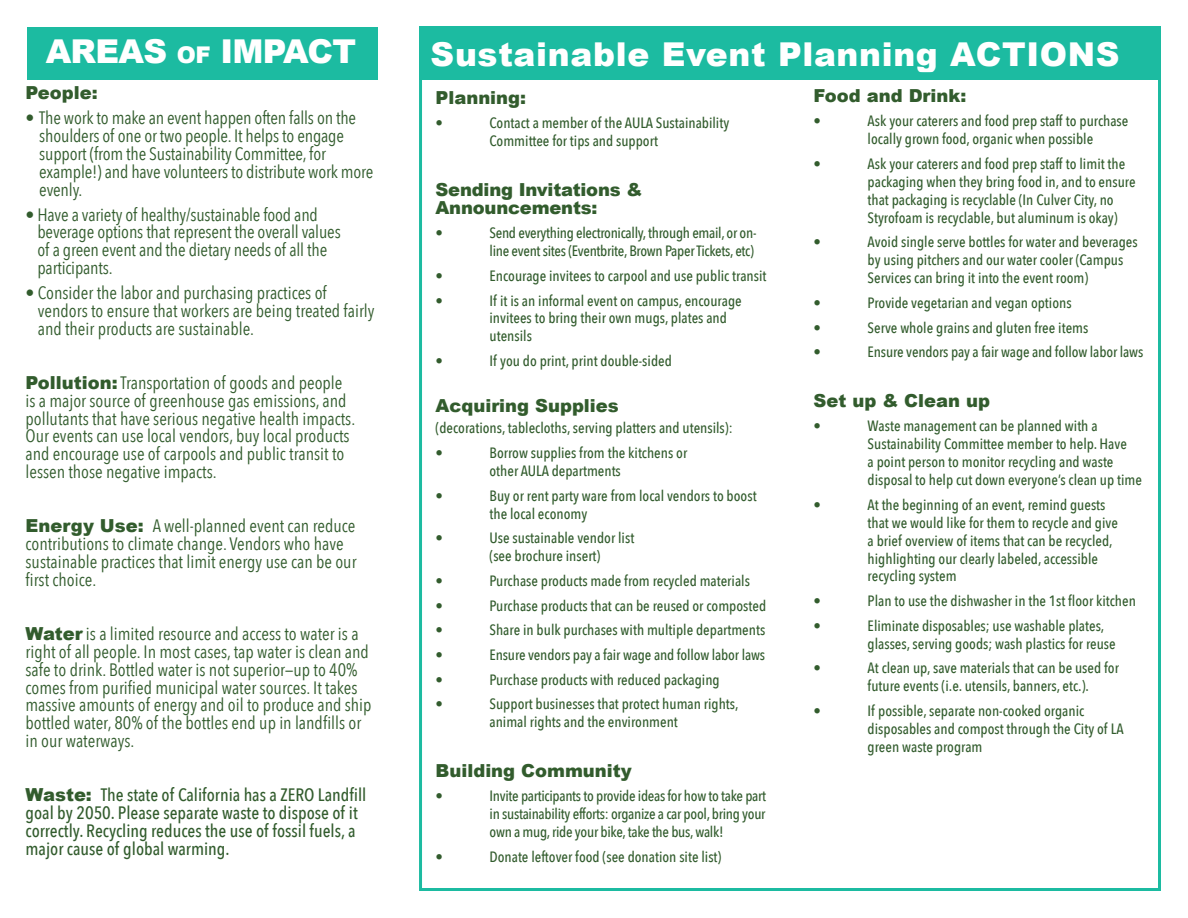
<style>
.page{position:relative;width:1188px;height:918px;background:#fff}
.page>*{position:absolute;margin:0;border:0;box-sizing:border-box;transform-origin:0 0}
.t1{font:900 32.85px "Arial";letter-spacing:.02em;color:#fff}
.t2{font:900 32.85px "Arial";letter-spacing:-.02em;color:#fff}
.t3{font:18px/18px "Avenir Next Condensed";color:#325c2d}
.t4{font:500 18px/18px "Avenir Next Condensed";color:#325c2d}
.t5{font:900 18px/18px "Arial";color:#325c2d}
.t6{font:500 15px/18px "Avenir Next Condensed";color:#325c2d}
.t7{font:500 15px/18px "Avenir Next Condensed";letter-spacing:-.02em;color:#325c2d}
.s1{font-size:22.95px}
.s2{font-family:"Arial";font-weight:900}
</style>
<div class="page">
<div style="left:419px;top:26px;width:742px;height:54px;background:#1cbba1"></div>
<div style="left:27px;top:27px;width:351px;height:52px;background:#1cbba1"></div>
<div style="left:419px;top:72px;width:742px;height:819px;border:3px solid #1cbba1"></div>
<p class="t2" style="left:46px;top:27px;width:312px">AREAS <span class="s1">of</span> IMPACT</p>
<p class="t5" style="left:26px;top:83px;width:74px">People:</p>
<p class="t3" style="left:39px;top:108px;width:336px;text-indent:-14px">• The work to make an event happen often falls on the shoulders of one or two people. It helps to engage support (from the Sustainability Committee, for example!) and have volunteers to distribute work more evenly.</p>
<p class="t3" style="left:37px;top:204px;width:305px;text-indent:-12px">• Have a variety of healthy/sustainable food and beverage options that represent the overall values of a green event and the dietary needs of all the participants.</p>
<p class="t3" style="left:38px;top:283px;width:338px;text-indent:-12px">• Consider the labor and purchasing practices of vendors to ensure that workers are being treated fairly and their products are sustainable.</p>
<p class="t3" style="left:26px;top:372px;width:331px"><span class="s2">Pollution:</span> Transportation of goods and people is a major source of greenhouse gas emissions, and pollutants that have serious negative health impacts.<br>Our events can use local vendors, buy local products and encourage use of carpools and public transit to lessen those negative impacts.</p>
<p class="t3" style="left:26px;top:516px;width:333px"><span class="s2">Energy Use</span><span class="s2">:</span> A well-planned event can reduce contributions to climate change. Vendors who have sustainable practices that limit energy use can be our first choice.</p>
<p class="t3" style="left:26px;top:624px;width:348px"><span class="s2">Water</span> is a limited resource and access to water is a right of all people. In most cases, tap water is clean and safe to drink. Bottled water is not superior—up to 40% comes from purified municipal water sources. It takes massive amounts of energy and oil to produce and ship bottled water, 80% of the bottles end up in landfills or in our waterways.</p>
<p class="t4" style="left:26px;top:786px;width:342px"><span class="s2">Waste:</span> The state of California has a ZERO Landfill goal by 2050. Please separate waste to dispose of it correctly. Recycling reduces the use of fossil fuels, a major cause of global warming.</p>
<p class="t1" style="left:431px;top:30px;width:691px">Sustainable Event Planning ACTIONS</p>
<p class="t5" style="left:436px;top:88px;width:92px">Planning:</p>
<p class="t6" style="left:436px;top:114px;width:9px">•</p>
<p class="t6" style="left:490px;top:114px;width:241px">Contact a member of the AULA Sustainability<br>Committee for tips and support</p>
<p class="t5" style="left:436px;top:180px;width:208px">Sending Invitations &amp;<br>Announcements:</p>
<p class="t6" style="left:436px;top:224px;width:9px">•</p>
<p class="t7" style="left:490px;top:224px;width:268px">Send everything electronically, through email, or on&shy;line event sites (Eventbrite, Brown Paper Tickets, etc)</p>
<p class="t6" style="left:436px;top:267px;width:9px">•</p>
<p class="t6" style="left:490px;top:267px;width:278px">Encourage invitees to carpool and use public transit</p>
<p class="t6" style="left:436px;top:291px;width:9px">•</p>
<p class="t6" style="left:490px;top:291px;width:254px">If it is an informal event on campus, encourage invitees to bring their own mugs, plates and utensils</p>
<p class="t6" style="left:436px;top:352px;width:9px">•</p>
<p class="t6" style="left:490px;top:352px;width:184px">If you do print, print double-sided</p>
<p class="t5" style="left:436px;top:396px;width:185px">Acquiring Supplies</p>
<p class="t6" style="left:436px;top:419px;width:299px">(decorations, tablecloths, serving platters and utensils):</p>
<p class="t6" style="left:436px;top:444px;width:9px">•</p>
<p class="t6" style="left:490px;top:444px;width:199px">Borrow supplies from the kitchens or other AULA departments</p>
<p class="t6" style="left:436px;top:486px;width:9px">•</p>
<p class="t6" style="left:490px;top:486px;width:269px">Buy or rent party ware from local vendors to boost the local economy</p>
<p class="t6" style="left:436px;top:529px;width:9px">•</p>
<p class="t6" style="left:490px;top:529px;width:146px">Use sustainable vendor list (see brochure insert)</p>
<p class="t6" style="left:436px;top:572px;width:9px">•</p>
<p class="t6" style="left:490px;top:572px;width:262px">Purchase products made from recycled materials</p>
<p class="t6" style="left:436px;top:596px;width:9px">•</p>
<p class="t6" style="left:490px;top:596px;width:278px">Purchase products that can be reused or composted</p>
<p class="t6" style="left:436px;top:621px;width:9px">•</p>
<p class="t6" style="left:490px;top:621px;width:277px">Share in bulk purchases with multiple departments</p>
<p class="t6" style="left:436px;top:646px;width:9px">•</p>
<p class="t6" style="left:490px;top:646px;width:277px">Ensure vendors pay a fair wage and follow labor laws</p>
<p class="t6" style="left:436px;top:670px;width:9px">•</p>
<p class="t6" style="left:490px;top:670px;width:232px">Purchase products with reduced packaging</p>
<p class="t6" style="left:436px;top:695px;width:9px">•</p>
<p class="t6" style="left:490px;top:695px;width:251px">Support businesses that protect human rights, animal rights and the environment</p>
<p class="t5" style="left:436px;top:761px;width:198px">Building Community</p>
<p class="t6" style="left:436px;top:787px;width:9px">•</p>
<p class="t6" style="left:490px;top:787px;width:278px;text-align:justify">Invite participants to provide ideas for how to take part in sustainability efforts: organize a car pool, bring your own a mug, ride your bike, take the bus, walk!</p>
<p class="t6" style="left:436px;top:848px;width:9px">•</p>
<p class="t6" style="left:490px;top:848px;width:233px">Donate leftover food (see donation site list)</p>
<p class="t5" style="left:814px;top:86px;width:154px">Food and Drink:</p>
<p class="t6" style="left:814px;top:112px;width:9px">•</p>
<p class="t6" style="left:868px;top:112px;width:262px">Ask your caterers and food prep staff to purchase locally grown food, organic when possible</p>
<p class="t6" style="left:814px;top:155px;width:9px">•</p>
<p class="t6" style="left:868px;top:155px;width:270px">Ask your caterers and food prep staff to limit the packaging when they bring food in, and to ensure that packaging is recyclable (In Culver City, no Styrofoam is recyclable, but aluminum is okay)</p>
<p class="t6" style="left:814px;top:233px;width:9px">•</p>
<p class="t6" style="left:868px;top:233px;width:272px">Avoid single serve bottles for water and beverages by using pitchers and our water cooler (Campus<br>Services can bring it into the event room)</p>
<p class="t6" style="left:814px;top:294px;width:9px">•</p>
<p class="t6" style="left:868px;top:294px;width:206px">Provide vegetarian and vegan options</p>
<p class="t6" style="left:814px;top:318px;width:9px">•</p>
<p class="t6" style="left:868px;top:318px;width:222px">Serve whole grains and gluten free items</p>
<p class="t6" style="left:814px;top:343px;width:9px">•</p>
<p class="t6" style="left:868px;top:343px;width:277px">Ensure vendors pay a fair wage and follow labor laws</p>
<p class="t5" style="left:814px;top:391px;width:178px">Set up &amp; Clean up</p>
<p class="t6" style="left:814px;top:417px;width:9px">•</p>
<p class="t6" style="left:868px;top:417px;width:276px">Waste management can be planned with a Sustainability Committee member to help. Have<br>a point person to monitor recycling and waste disposal to help cut down everyone’s clean up time</p>
<p class="t6" style="left:814px;top:495px;width:9px">•</p>
<p class="t6" style="left:868px;top:495px;width:252px">At the beginning of an event, remind guests that we would like for them to recycle and give a brief overview of items that can be recycled, highlighting our clearly labeled, accessible recycling system</p>
<p class="t6" style="left:814px;top:592px;width:9px">•</p>
<p class="t6" style="left:868px;top:592px;width:270px">Plan to use the dishwasher in the 1st floor kitchen</p>
<p class="t6" style="left:814px;top:617px;width:9px">•</p>
<p class="t6" style="left:868px;top:617px;width:250px">Eliminate disposables; use washable plates, glasses, serving goods; wash plastics for reuse</p>
<p class="t6" style="left:814px;top:659px;width:9px">•</p>
<p class="t6" style="left:868px;top:659px;width:253px">At clean up, save materials that can be used for future events (i.e. utensils, banners, etc.).</p>
<p class="t6" style="left:814px;top:702px;width:9px">•</p>
<p class="t6" style="left:868px;top:702px;width:258px">If possible, separate non-cooked organic disposables and compost through the City of LA green waste program</p>
</div>
